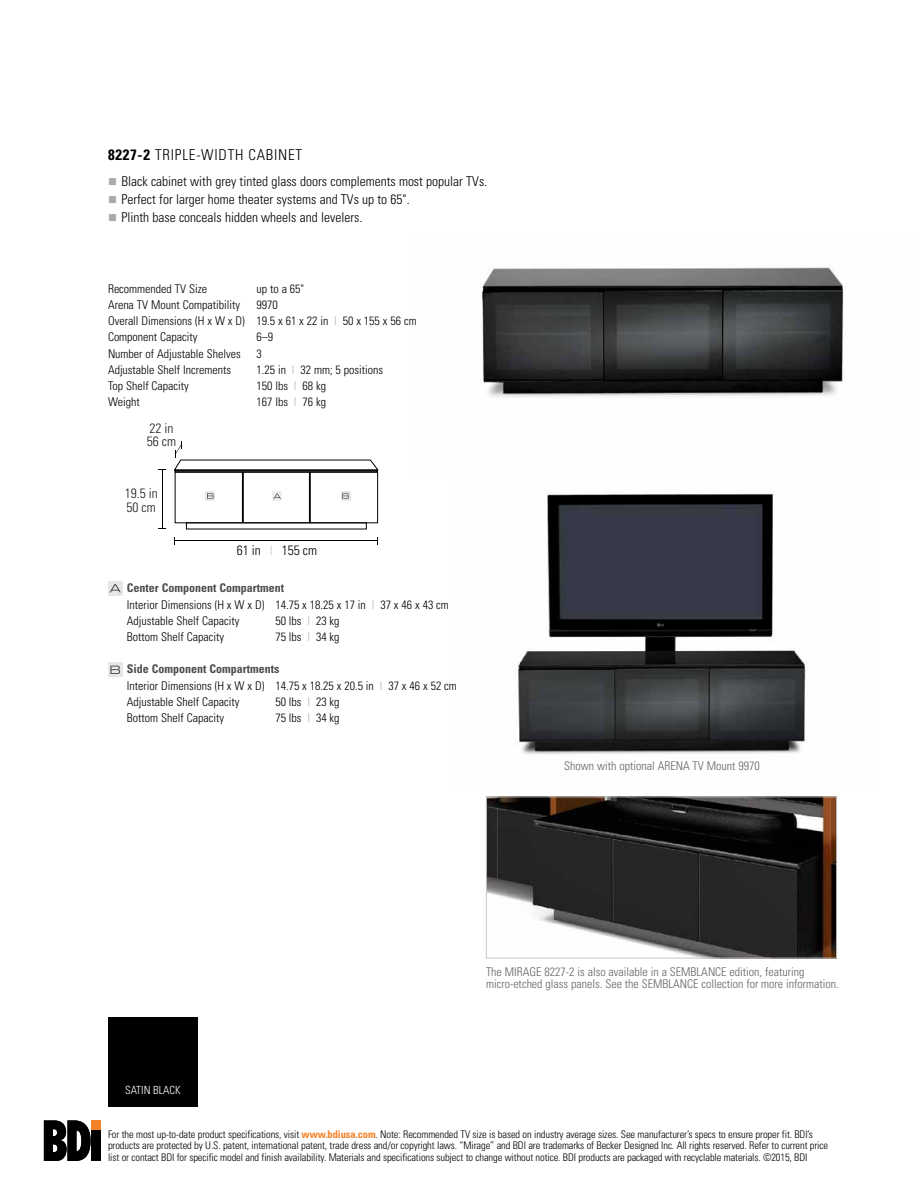
<style>
.page{position:relative;width:918px;height:1188px;background:#fff}
.page>*{position:absolute;margin:0;border:0;box-sizing:border-box;transform-origin:0 0}
.t1{font:300 condensed 15px "Univers";letter-spacing:.05em;color:#000}
.t2{font:300 condensed 13.5px "Univers";color:#000}
.t3{font:300 condensed 13.5px/13.5px "Univers";color:#221f1f}
.t4{font:300 condensed 12px/16.2px "Univers";color:#000}
.t5{font:300 condensed 12px/12px "Univers";color:#636466}
.t6{font:300 condensed 11.25px "Univers";color:#fff}
.t7{font:300 condensed 10.5px/11.6px "Univers";letter-spacing:-.01em;color:#000}
.s1{font-weight:700}
.s2{color:#a7a9ac}
.s3{color:#c4c6c8}
.s4{font-weight:700;color:#4d4d4f}
.s5{font-weight:700;color:#f58025}
</style>
<div class="page">
<img style="left:482px;top:267px;width:362px;height:130px">
<svg style="left:44px;top:1120px;width:47px;height:41px;background:#2e2f2f"></svg>
<div style="left:91px;top:1130px;width:9px;height:31px;background:#000"></div>
<div style="left:91px;top:1120px;width:9px;height:9px;background:#f58025"></div>
<div style="left:108px;top:581px;width:14px;height:14px;background:#e6e7e8"></div>
<svg style="left:110px;top:584px;width:11px;height:8px"></svg>
<div style="left:108px;top:663px;width:14px;height:14px;background:#e6e7e8"></div>
<svg style="left:110px;top:666px;width:10px;height:8px"></svg>
<div style="left:108px;top:1017px;width:90px;height:90px;background:#000"></div>
<img style="left:516px;top:492px;width:292px;height:262px">
<hr style="left:162px;top:470px;width:1px;height:59px;background:#000">
<hr style="left:175px;top:540px;width:202px;height:1px;background:#000">
<svg style="left:174px;top:441px;width:205px;height:89px"></svg>
<img style="left:488px;top:798px;width:347px;height:158px">
<div style="left:486px;top:796px;width:351px;height:162px;border:1px solid #c7c8ca"></div>
<p class="t1" style="left:108px;top:146px;width:196px"><span class="s1">8227-2</span> TRIPLE-WIDTH CABINET</p>
<p class="t2" style="left:108px;top:173px;width:381px"><span class="s2">■</span> Black cabinet with grey tinted glass doors complements most popular TVs.</p>
<p class="t2" style="left:108px;top:191px;width:303px"><span class="s2">■</span> Perfect for larger home theater systems and TVs up to 65".</p>
<p class="t2" style="left:108px;top:209px;width:256px"><span class="s2">■</span> Plinth base conceals hidden wheels and levelers.</p>
<p class="t4" style="left:108px;top:280px;width:101px">Recommended TV Size</p>
<p class="t4" style="left:257px;top:280px;width:49px">up to a 65"</p>
<p class="t4" style="left:108px;top:297px;width:134px">Arena TV Mount Compatibility</p>
<p class="t4" style="left:108px;top:297px;width:310px;text-indent:148px">9970<br>Overall Dimensions (H x W x D) 19.5 x 61 x 22 in <span class="s2">|</span> 50 x 155 x 56 cm<br>Component Capacity</p>
<p class="t4" style="left:257px;top:329px;width:18px">6–9</p>
<p class="t4" style="left:108px;top:345px;width:134px">Number of Adjustable Shelves</p>
<p class="t4" style="left:257px;top:345px;width:7px">3</p>
<p class="t4" style="left:108px;top:361px;width:125px">Adjustable Shelf Increments</p>
<p class="t4" style="left:257px;top:361px;width:128px">1.25 in <span class="s2">|</span> 32 mm; 5 positions</p>
<p class="t4" style="left:108px;top:378px;width:82px">Top Shelf Capacity</p>
<p class="t4" style="left:257px;top:378px;width:71px">150 lbs <span class="s2">|</span> 68 kg</p>
<p class="t4" style="left:108px;top:394px;width:33px">Weight</p>
<p class="t4" style="left:257px;top:394px;width:71px">167 lbs <span class="s2">|</span> 76 kg</p>
<p class="t3" style="left:147px;top:421px;width:31px">22 in<br>56 cm</p>
<p class="t3" style="left:125px;top:486px;width:34px">19.5 in<br>50 cm</p>
<p class="t2" style="left:237px;top:542px;width:82px">61 in <span class="s3">|</span> 155 cm</p>
<p class="t4" style="left:127px;top:580px;width:324px"><span class="s4">Center Component Compartment<br></span>Interior Dimensions (H x W x D) 14.75 x 18.25 x 17 in <span class="s2">|</span> 37 x 46 x 43 cm<br>Adjustable Shelf Capacity</p>
<p class="t4" style="left:275px;top:612px;width:66px">50 lbs <span class="s2">|</span> 23 kg</p>
<p class="t4" style="left:127px;top:628px;width:99px">Bottom Shelf Capacity</p>
<p class="t4" style="left:275px;top:628px;width:66px">75 lbs <span class="s2">|</span> 34 kg</p>
<p class="t4" style="left:127px;top:661px;width:332px"><span class="s4">Side Component Compartments<br></span>Interior Dimensions (H x W x D) 14.75 x 18.25 x 20.5 in <span class="s2">|</span> 37 x 46 x 52 cm<br>Adjustable Shelf Capacity</p>
<p class="t4" style="left:275px;top:693px;width:66px">50 lbs <span class="s2">|</span> 23 kg</p>
<p class="t4" style="left:127px;top:709px;width:99px">Bottom Shelf Capacity</p>
<p class="t4" style="left:275px;top:709px;width:66px">75 lbs <span class="s2">|</span> 34 kg</p>
<p class="t6" style="left:125px;top:1083px;width:57px">SATIN BLACK</p>
<p class="t5" style="left:564px;top:760px;width:197px">Shown with optional ARENA TV Mount 9970</p>
<p class="t5" style="left:486px;top:966px;width:354px">The MIRAGE 8227-2 is also available in a SEMBLANCE edition, featuring micro-etched glass panels. See the SEMBLANCE collection for more information.</p>
<p class="t7" style="left:108px;top:1128px;width:722px">For the most up-to-date product specifications, visit <span class="s5">www.bdiusa.com</span>. Note: Recommended TV size is based on industry average sizes. See manufacturer’s specs to ensure proper fit. BDI’s products are protected by U.S. patent, international patent, trade dress and/or copyright laws. “Mirage” and BDI are trademarks of Becker Designed Inc. All rights reserved. Refer to current price list or contact BDI for specific model and finish availability. Materials and specifications subject to change without notice. BDI products are packaged with recyclable materials. ©2015, BDI</p>
</div>
